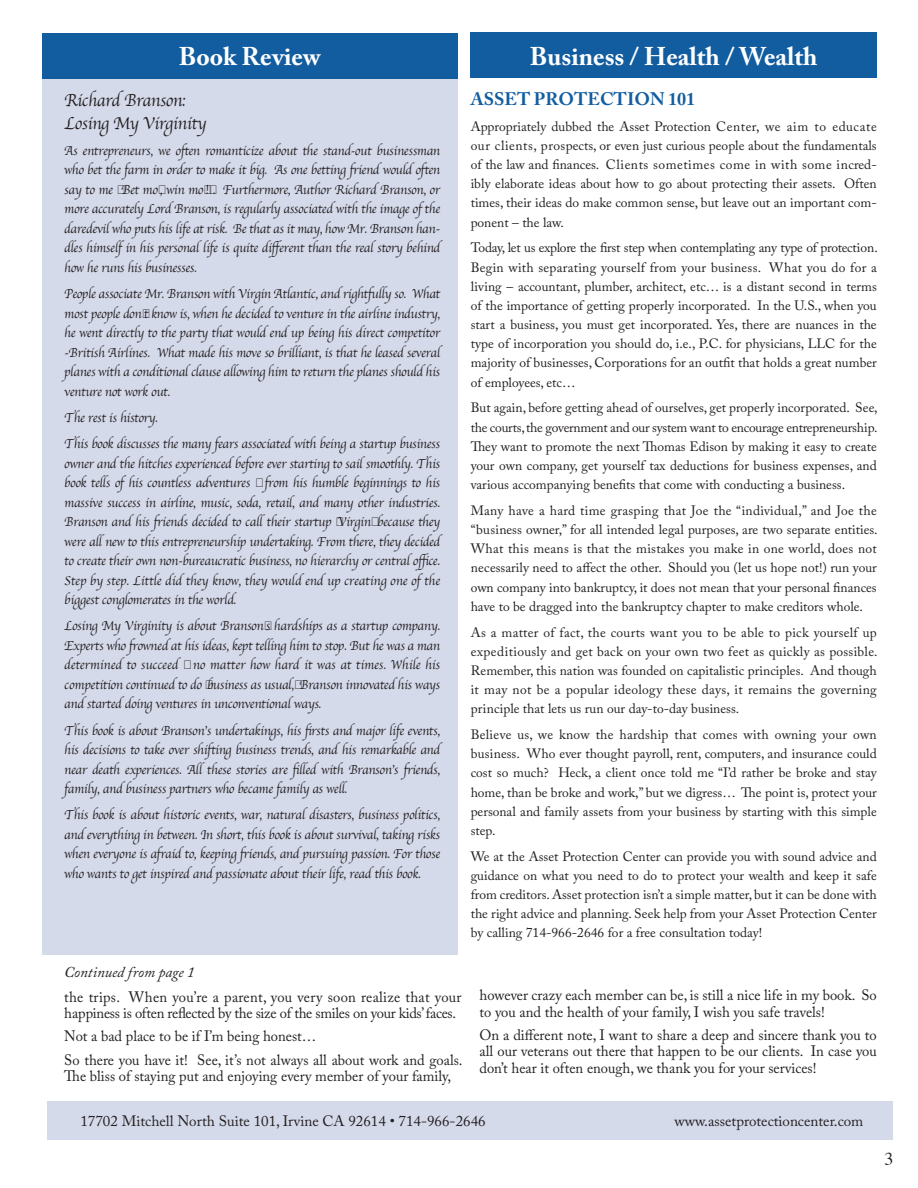
<style>
.page{position:relative;width:918px;height:1188px;background:#fff}
.page>*{position:absolute;margin:0;border:0;box-sizing:border-box;transform-origin:0 0}
.t1{font:700 25.5px "Adobe Caslon Pro";color:#fff}
.t2{font:18px/22.4px "Apple Chancery";letter-spacing:-.02em;color:#231f20;scale:.94 1}
.t3{font:700 18px "Adobe Caslon Pro";color:#125da0}
.t4{font:18px "Times";color:#231f20}
.t5{font:15px/16.5px "Adobe Caslon Pro";color:#231f20}
.t6{font:italic 15px "Adobe Caslon Pro";color:#231f20}
.t7{font:13.5px/19.2px "Adobe Caslon Pro";color:#231f20;text-align:justify}
.t8{font:13.5px/19.5px "Apple Chancery";letter-spacing:-.02em;color:#231f20;text-align:justify;scale:.94 1}
</style>
<div class="page">
<div style="left:48px;top:1101px;width:845px;height:39px;background:#d5daeb"></div>
<div style="left:42px;top:44px;width:415px;height:911px;background:#d5daeb"></div>
<div style="left:42px;top:33px;width:415px;height:45px;background:#125da0"></div>
<div style="left:471px;top:32px;width:406px;height:46px;background:#125da0"></div>
<h1 class="t1" style="left:179px;top:41px;width:143px">Book Review</h1>
<h2 class="t2" style="left:64px;top:89px;width:153px">Richard Branson:<br>Losing My Virginity</h2>
<p class="t8" style="left:64px;top:141px;width:401px">As entrepreneurs, we often romanticize about the stand-out businessman who bet the farm in order to make it big. As one betting friend would often say to me “Bet mo’, win mo’!”. Furthermore, Author Richard Branson, or more accurately Lord Branson, is regularly associated with the image of the daredevil who puts his life at risk. Be that as it may, how Mr. Branson han&shy;dles himself in his personal life is quite different than the real story behind how he runs his businesses.</p>
<p class="t8" style="left:64px;top:284px;width:401px">People associate Mr. Branson with Virgin Atlantic, and rightfully so. What most people don’t know is, when he decided to venture in the airline industry, he went directly to the party that would end up being his direct competitor -British Airlines. What made his move so brilliant, is that he leased several planes with a conditional clause allowing him to return the planes should his venture not work out.</p>
<p class="t8" style="left:64px;top:404px;width:401px;line-height:26.2px">The rest is history.<br>This book discusses the many fears associated with being a startup business</p>
<p class="t8" style="left:64px;top:454px;width:401px">owner and the hitches experienced before ever starting to sail smoothly. This book tells of his countless adventures – from his humble beginnings to his massive success in airline, music, soda, retail, and many other industries.<br>Branson and his friends decided to call their startup ‘Virgin’ because they were all new to this entrepreneurship undertaking. From there, they decided to create their own non-bureaucratic business, no hierarchy or central office.<br>Step by step. Little did they know, they would end up creating one of the biggest conglomerates in the world.</p>
<p class="t8" style="left:64px;top:616px;width:401px">Losing My Virginity is about Branson’s hardships as a startup company.<br>Experts who frowned at his ideas, kept telling him to stop. But he was a man determined to succeed – no matter how hard it was at times. While his competition continued to do ‘business as usual,’ Branson innovated his ways and started doing ventures in unconventional ways.</p>
<p class="t8" style="left:64px;top:721px;width:401px">This book is about Branson’s undertakings, his firsts and major life events, his decisions to take over shifting business trends, and his remarkable and near death experiences. All these stories are filled with Branson’s friends, family, and business partners who became family as well.</p>
<p class="t8" style="left:64px;top:805px;width:401px">This book is about historic events, war, natural disasters, business politics, and everything in between. In short, this book is about survival, taking risks when everyone is afraid to, keeping friends, and pursuing passion. For those who wants to get inspired and passionate about their life, read this book.</p>
<h1 class="t1" style="left:530px;top:41px;width:289px">Business / Health / Wealth</h1>
<h2 class="t3" style="left:471px;top:88px;width:226px">ASSET PROTECTION 101</h2>
<p class="t7" style="left:471px;top:116px;width:408px">Appropriately dubbed the Asset Protection Center, we aim to educate our clients, prospects, or even just curious people about the fundamentals of the law and finances. Clients sometimes come in with some incred&shy;ibly elaborate ideas about how to go about protecting their assets. Often times, their ideas do make common sense, but leave out an important com&shy;ponent – the law.</p>
<p class="t7" style="left:471px;top:238px;width:409px">Today, let us explore the first step when contemplating any type of protection.<br>Begin with separating yourself from your business. What you do for a living – accountant, plumber, architect, etc… is a distant second in terms of the importance of getting properly incorporated. In the U.S., when you start a business, you must get incorporated. Yes, there are nuances in the type of incorporation you should do, i.e., P.C. for physicians, LLC for the majority of businesses, Corporations for an outfit that holds a great number of employees, etc…</p>
<p class="t7" style="left:471px;top:398px;width:409px">But again, before getting ahead of ourselves, get properly incorporated. See, the courts, the government and our system want to encourage entrepreneurship.<br>They want to promote the next Thomas Edison by making it easy to create your own company, get yourself tax deductions for business expenses, and various accompanying benefits that come with conducting a business.</p>
<p class="t7" style="left:471px;top:501px;width:408px">Many have a hard time grasping that Joe the “individual,” and Joe the “business owner,” for all intended legal purposes, are two separate entities.<br>What this means is that the mistakes you make in one world, does not necessarily need to affect the other. Should you (let us hope not!) run your own company into bankruptcy, it does not mean that your personal finances have to be dragged into the bankruptcy chapter to make creditors whole.</p>
<p class="t7" style="left:471px;top:622px;width:409px">As a matter of fact, the courts want you to be able to pick yourself up expeditiously and get back on your own two feet as quickly as possible.<br>Remember, this nation was founded on capitalistic principles. And though it may not be a popular ideology these days, it remains the governing principle that lets us run our day-to-day business.</p>
<p class="t7" style="left:471px;top:725px;width:408px">Believe us, we know the hardship that comes with owning your own business. Who ever thought payroll, rent, computers, and insurance could cost so much? Heck, a client once told me “I’d rather be broke and stay home, than be broke and work,” but we digress… The point is, protect your personal and family assets from your business by starting with this simple step.</p>
<p class="t7" style="left:471px;top:847px;width:408px">We at the Asset Protection Center can provide you with sound advice and guidance on what you need to do to protect your wealth and keep it safe from creditors. Asset protection isn’t a simple matter, but it can be done with the right advice and planning. Seek help from your Asset Protection Center by calling 714-966-2646 for a free consultation today!</p>
<p class="t6" style="left:64px;top:963px;width:132px">Continued from page 1</p>
<p class="t5" style="left:64px;top:988px;width:399px">the trips. When you’re a parent, you very soon realize that your happiness is often reflected by the size of the smiles on your kids’ faces.</p>
<p class="t5" style="left:64px;top:1024px;width:400px;line-height:23.2px">Not a bad place to be if I’m being honest…<br>So there you have it! See, it’s not always all about work and goals.</p>
<p class="t5" style="left:64px;top:1068px;width:388px">The bliss of staying put and enjoying every member of your family,</p>
<p class="t5" style="left:480px;top:987px;width:399px">however crazy each member can be, is still a nice life in my book. So to you and the health of your family, I wish you safe travels!</p>
<p class="t5" style="left:480px;top:1026px;width:399px;text-align:justify">On a different note, I want to share a deep and sincere thank you to all our veterans out there that happen to be our clients. In case you don’t hear it often enough, we thank you for your services!</p>
<p class="t5" style="left:80px;top:1113px;width:407px">17702 Mitchell North Suite 101, Irvine CA 92614 • 714-966-2646</p>
<p class="t5" style="left:674px;top:1113px;width:190px">www.assetprotectioncenter.com</p>
<h2 class="t4" style="left:884px;top:1142px;width:10px">3</h2>
</div>
